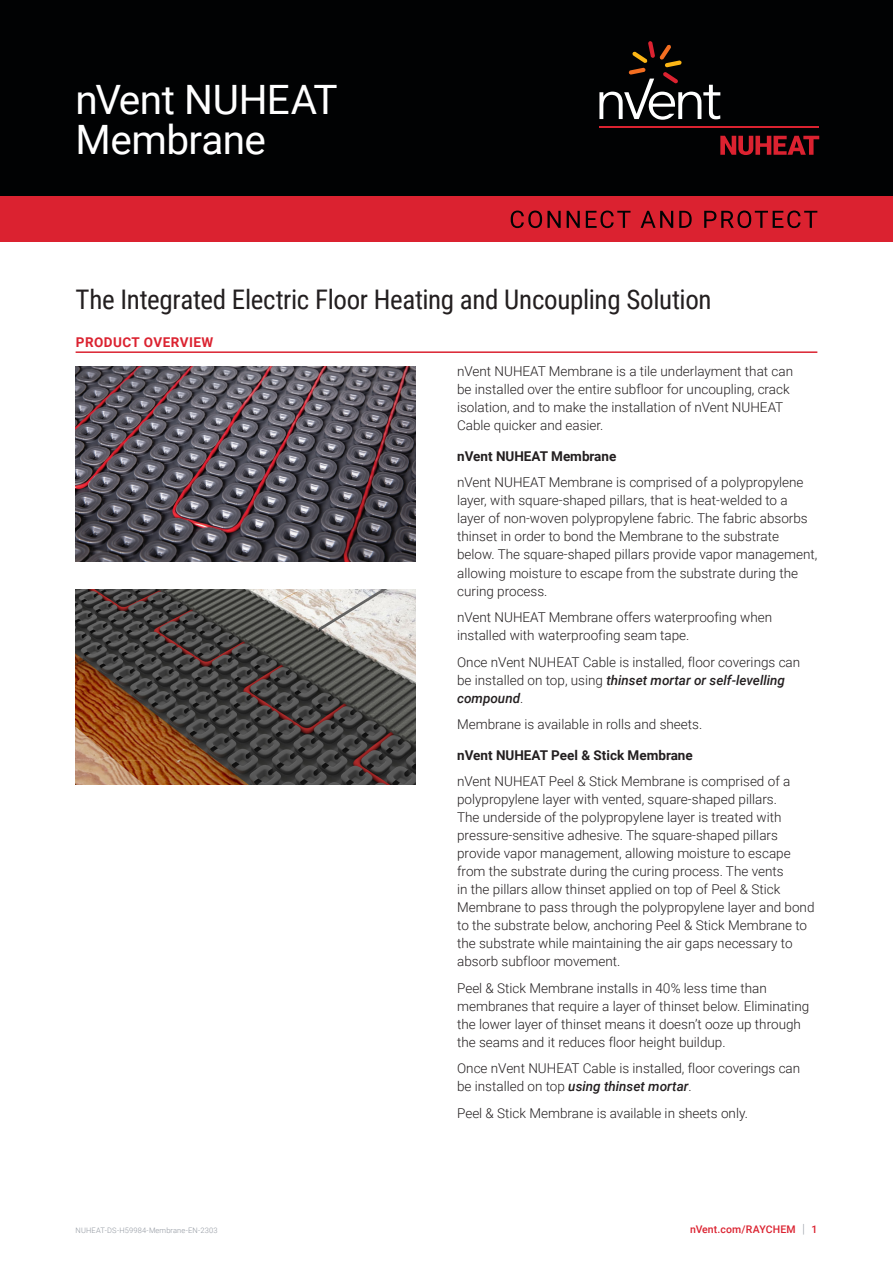
<style>
.page{position:relative;width:893px;height:1263px;background:#fff}
.page>*{position:absolute;margin:0;border:0;box-sizing:border-box;transform-origin:0 0}
.Title_Product_Name{font:40.5px/40.5px "Roboto";letter-spacing:-.015em;color:#fff}
.DS-Product_Descripti{font:27px "Roboto Condensed";letter-spacing:-.01em;color:#231f20}
.Bodytext_1{font:300 13.5px/18px "Roboto";color:#231f20}
.Subhead_L-2{font:700 13.5px "Roboto";color:#231f20}
.Subhead{font:700 13.5px "Roboto";letter-spacing:.035em;color:#db2230}
.t1{font:500 10.5px "Roboto";letter-spacing:.015em;color:#db2230}
.t2{font:300 7.5px "Roboto";letter-spacing:.015em;color:#8f959e}
.s1{font-weight:500;font-style:italic}
.s2{font-weight:300;font-size:12.6px;color:#8f959e}
</style>
<div class="page">
<div style="left:0;top:0;width:893px;height:196px;background:#010203"></div>
<div style="left:0;top:196px;width:893px;height:45px;background:#db2230"></div>
<svg style="left:511px;top:211px;width:306px;height:17px"></svg>
<svg style="left:720px;top:136px;width:99px;height:19px"></svg>
<hr style="left:599px;top:127px;width:220px;height:1px;background:#db2230">
<svg style="left:599px;top:41px;width:121px;height:79px"></svg>
<hr style="left:76px;top:351px;width:741px;height:2px;background:#db2230">
<img style="left:76px;top:366px;width:340px;height:196px">
<img style="left:76px;top:589px;width:340px;height:196px">
<p class="Title_Product_Name" style="left:76px;top:78px;width:263px">nVent NUHEAT<br>Membrane</p>
<p class="DS-Product_Descripti" style="left:76px;top:281px;width:638px">The Integrated Electric Floor Heating and Uncoupling Solution</p>
<p class="Subhead" style="left:76px;top:333px;width:139px">PRODUCT OVERVIEW</p>
<p class="Bodytext_1" style="left:457px;top:362px;width:337px">nVent NUHEAT Membrane is a tile underlayment that can be installed over the entire subfloor for uncoupling, crack isolation, and to make the installation of nVent NUHEAT Cable quicker and easier.</p>
<p class="Subhead_L-2" style="left:457px;top:447px;width:161px">nVent NUHEAT Membrane</p>
<p class="Bodytext_1" style="left:457px;top:473px;width:362px">nVent NUHEAT Membrane is comprised of a polypropylene layer, with square-shaped pillars, that is heat-welded to a layer of non-woven polypropylene fabric. The fabric absorbs thinset in order to bond the Membrane to the substrate below. The square-shaped pillars provide vapor management, allowing moisture to escape from the substrate during the curing process.</p>
<p class="Bodytext_1" style="left:457px;top:608px;width:317px">nVent NUHEAT Membrane offers waterproofing when installed with waterproofing seam tape.</p>
<p class="Bodytext_1" style="left:457px;top:652px;width:345px">Once nVent NUHEAT Cable is installed, floor coverings can be installed on top, using <span class="s1">thinset mortar or self-levelling compound</span>.</p>
<p class="Bodytext_1" style="left:457px;top:715px;width:247px">Membrane is available in rolls and sheets.</p>
<p class="Subhead_L-2" style="left:457px;top:745px;width:237px">nVent NUHEAT Peel &amp; Stick Membrane</p>
<p class="Bodytext_1" style="left:457px;top:772px;width:359px">nVent NUHEAT Peel &amp; Stick Membrane is comprised of a polypropylene layer with vented, square-shaped pillars.<br>The underside of the polypropylene layer is treated with pressure-sensitive adhesive. The square-shaped pillars provide vapor management, allowing moisture to escape from the substrate during the curing process. The vents<br>in the pillars allow thinset applied on top of Peel &amp; Stick Membrane to pass through the polypropylene layer and bond to the substrate below, anchoring Peel &amp; Stick Membrane to the substrate while maintaining the air gaps necessary to absorb subfloor movement.</p>
<p class="Bodytext_1" style="left:457px;top:978px;width:354px">Peel &amp; Stick Membrane installs in 40% less time than membranes that require a layer of thinset below. Eliminating the lower layer of thinset means it doesn’t ooze up through the seams and it reduces floor height buildup.</p>
<p class="Bodytext_1" style="left:457px;top:1059px;width:345px">Once nVent NUHEAT Cable is installed, floor coverings can be installed on top <span class="s1">using thinset mortar</span>.</p>
<p class="Bodytext_1" style="left:457px;top:1103px;width:292px">Peel &amp; Stick Membrane is available in sheets only.</p>
<p class="t2" style="left:76px;top:1225px;width:143px">NUHEAT-DS-H59984-Membrane-EN-2303</p>
<p class="t1" style="left:690px;top:1222px;width:129px">nVent.com/RAYCHEM <span class="s2">|</span> 1</p>
</div>
